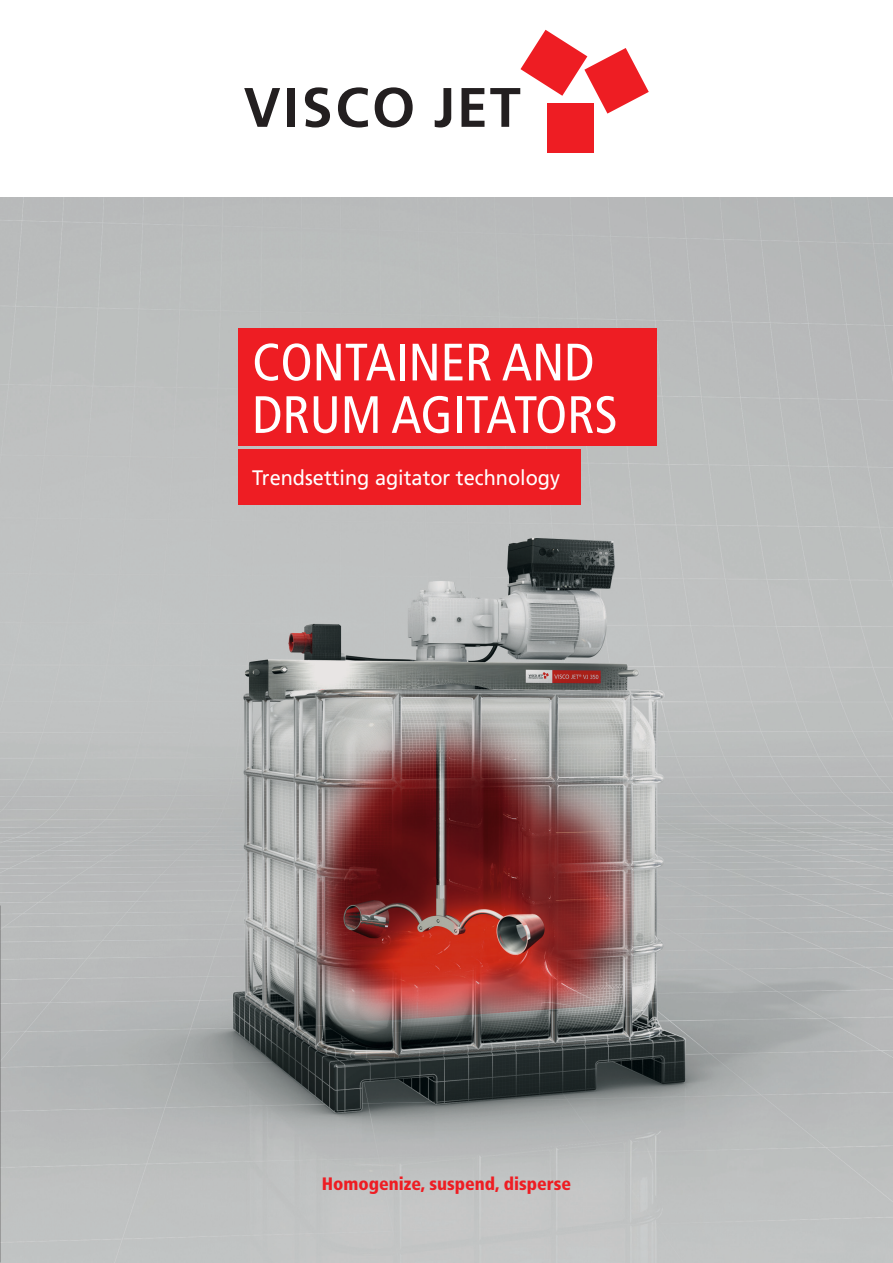
<style>
.page{position:relative;width:893px;height:1263px;background:#fff}
.page>*{position:absolute;margin:0;border:0;box-sizing:border-box;transform-origin:0 0}
.t1{font:condensed 52.5px/52.5px "Frutiger";color:#fff}
.t2{font:21px "Frutiger";color:#fff;scale:.95 1}
.t3{font:900 condensed 18px "Frutiger";color:#ee1d23}
</style>
<div class="page">
<img style="left:0;top:198px;width:893px;height:1065px">
<div style="left:547px;top:104px;width:46px;height:49px;background:#ee1d23"></div>
<svg style="left:244px;top:88px;width:36px;height:39px"></svg>
<div style="left:287px;top:88px;width:8px;height:39px;background:#231f20"></div>
<svg style="left:305px;top:87px;width:25px;height:40px"></svg>
<svg style="left:338px;top:87px;width:30px;height:40px"></svg>
<svg style="left:375px;top:87px;width:38px;height:40px"></svg>
<svg style="left:435px;top:88px;width:16px;height:39px"></svg>
<svg style="left:461px;top:88px;width:23px;height:39px"></svg>
<svg style="left:490px;top:30px;width:159px;height:97px"></svg>
<div style="left:238px;top:328px;width:418px;height:118px;background:#ee1d23"></div>
<div style="left:238px;top:449px;width:342px;height:55px;background:#ee1d23"></div>
<h1 class="t1" style="left:252px;top:336px;width:367px">CONTAINER AND<br>DRUM AGITATORS</h1>
<p class="t2" style="left:252px;top:465px;width:326px">Trendsetting agitator technology</p>
<p class="t3" style="left:322px;top:1173px;width:251px">Homogenize, suspend, disperse</p>
</div>
